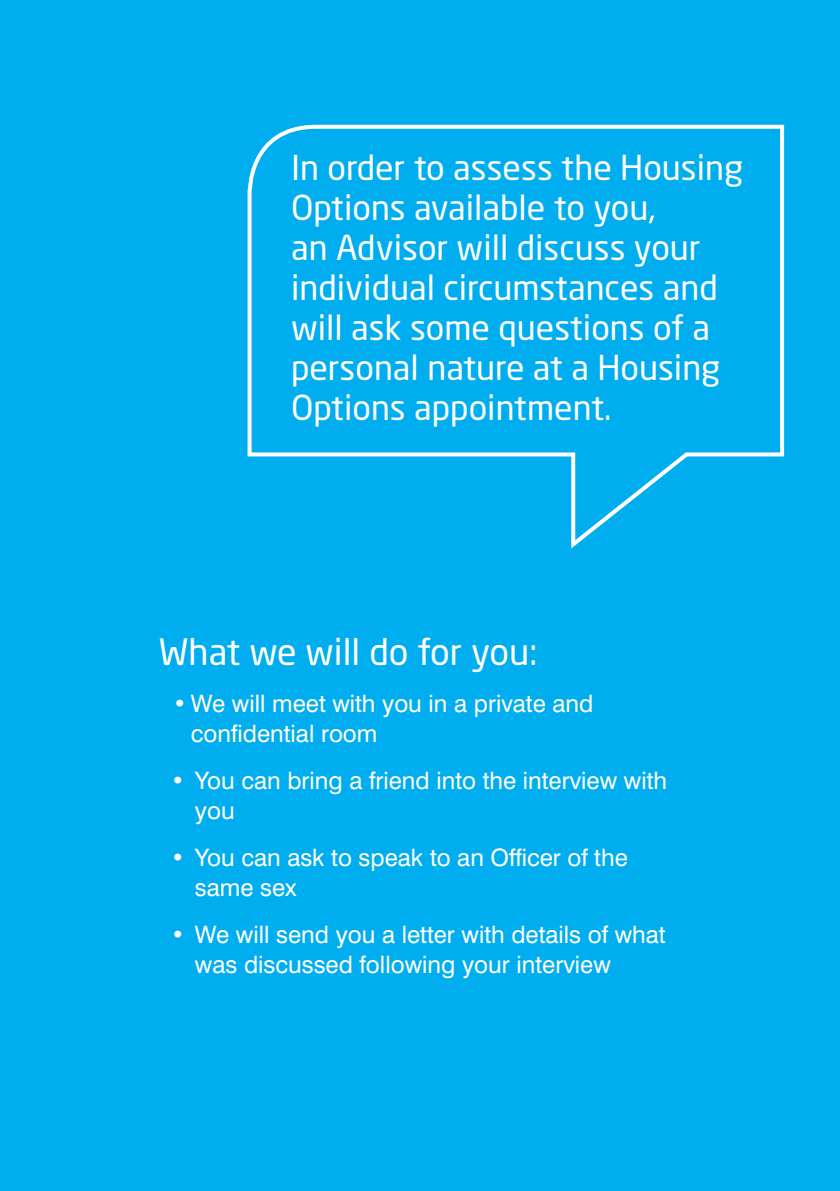
<style>
.page{position:relative;width:840px;height:1191px;background:#fff}
.page>*{position:absolute;margin:0;border:0;box-sizing:border-box;transform-origin:0 0}
.t1{font:36px "Neo Sans";color:#fff}
.t2{font:34px/40px "Neo Sans";color:#fff}
.t3{font:24px/30px "Swiss 721 BT";color:#fff}
</style>
<div class="page">
<div style="left:0;top:0;width:839px;height:1191px;background:#00aeef"></div>
<svg style="left:247px;top:124px;width:538px;height:425px"></svg>
<h2 class="t2" style="left:291px;top:147px;width:453px">In order to assess the Housing<br>Options available to you,<br>an Advisor will discuss your individual circumstances and will ask some questions of a personal nature at a Housing<br>Options appointment.</h2>
<h1 class="t1" style="left:159px;top:630px;width:379px">What we will do for you:</h1>
<p class="t3" style="left:191px;top:688px;width:404px;text-indent:-18px">• We will meet with you in a private and confidential room</p>
<p class="t3" style="left:195px;top:765px;width:473px;text-indent:-24px">• You can bring a friend into the interview with you</p>
<p class="t3" style="left:195px;top:842px;width:434px;text-indent:-24px">• You can ask to speak to an Officer of the same sex</p>
<p class="t3" style="left:195px;top:919px;width:472px;text-indent:-24px">• We will send you a letter with details of what was discussed following your interview</p>
</div>
